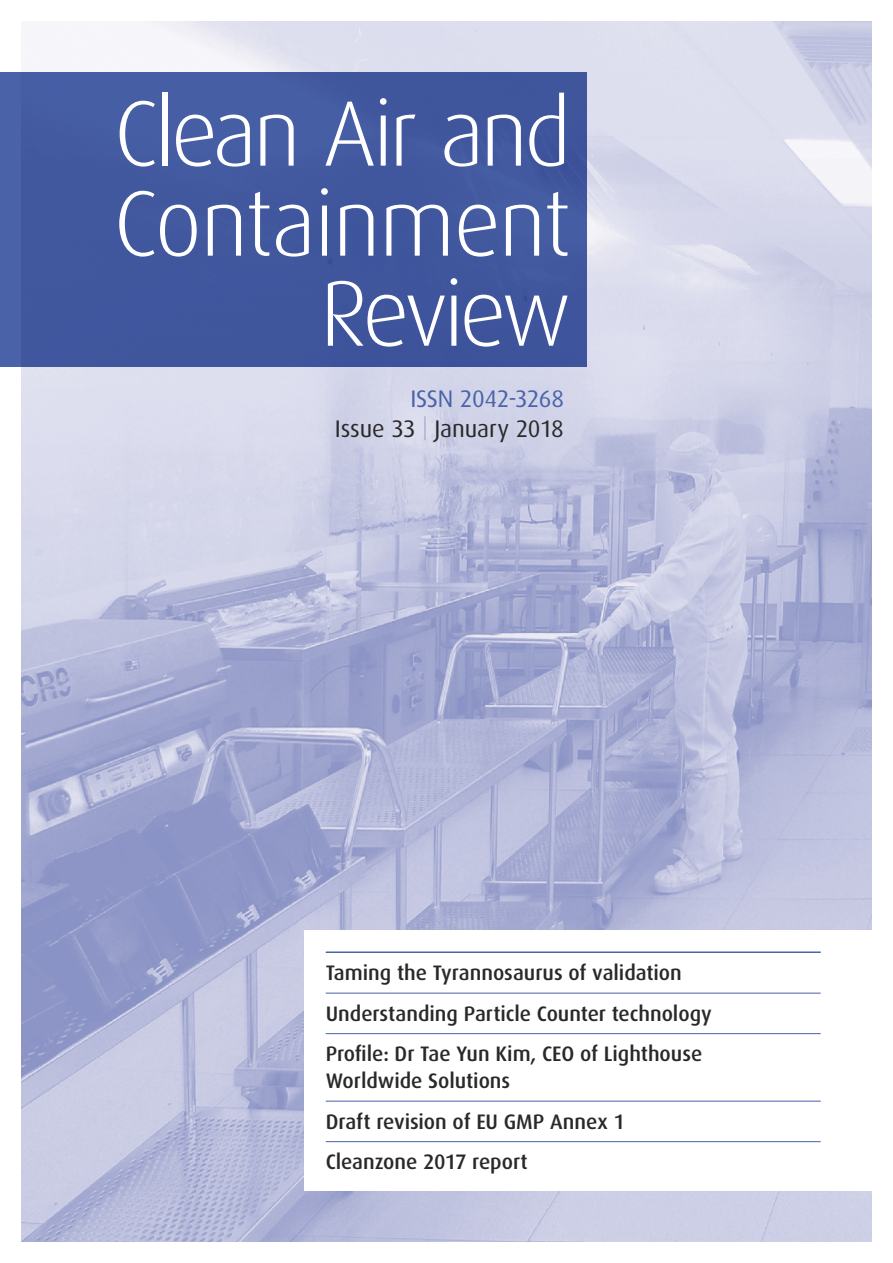
<style>
.page{position:relative;width:893px;height:1263px;background:#fff}
.page>*{position:absolute;margin:0;border:0;box-sizing:border-box;transform-origin:0 0}
.t1{font:300 93px/90px "Dax";letter-spacing:-.04em;color:#fff;text-align:right}
.t2{font:24px/30px "Dax";letter-spacing:-.01em;color:#292929;text-align:right}
.t3{font:500 21px/40.5px "Dax";letter-spacing:-.005em;color:#292929}
.s1{color:#4962a8}
.s2{font-weight:300;color:#a0a6cf}
</style>
<div class="page">
<img style="left:21px;top:21px;width:851px;height:1221px">
<div style="left:0;top:72px;width:587px;height:295px;background:#40579e"></div>
<div style="left:304px;top:930px;width:589px;height:260px;background:#fff"></div>
<hr style="left:326px;top:951px;width:495px;height:2px;background:#4962a8">
<hr style="left:326px;top:993px;width:495px;height:1px;background:#4962a8">
<hr style="left:326px;top:1033px;width:495px;height:1px;background:#4962a8">
<hr style="left:326px;top:1101px;width:495px;height:1px;background:#4962a8">
<hr style="left:326px;top:1141px;width:495px;height:1px;background:#4962a8">
<h1 class="t1" style="left:114px;top:90px;width:459px">Clean Air and<br>Containment<br>Review</h1>
<p class="t2" style="left:335px;top:384px;width:231px"><span class="s1">ISSN 2042-3268<br></span>Issue 33 <span class="s2">|</span> January 2018</p>
<p class="t3" style="left:326px;top:953px;width:388px">Taming the Tyrannosaurus of validation<br>Understanding Particle Counter technology<br>Profile: Dr Tae Yun Kim, CEO of Lighthouse</p>
<p class="t3" style="left:326px;top:1061px;width:301px">Worldwide Solutions<br>Draft revision of EU GMP Annex 1<br>Cleanzone 2017 report</p>
</div>
